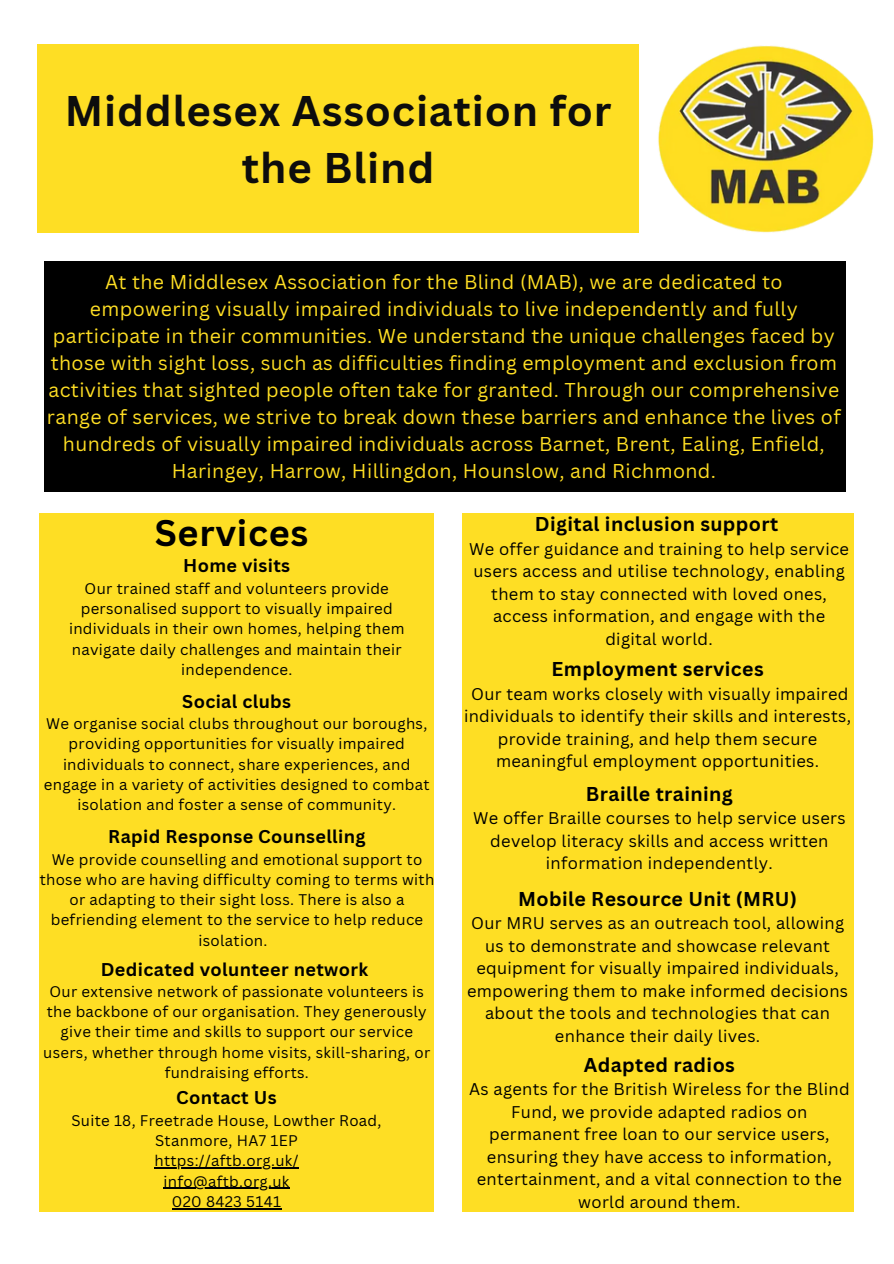
<style>
.page{position:relative;width:894px;height:1264px;background:#fff}
.page>*{position:absolute;margin:0;border:0;box-sizing:border-box;transform-origin:0 0}
.t1{font:700 41.7px/57.3px "Canva Sans";letter-spacing:.02em;color:#0d0d0d;text-align:center}
.t2{font:700 36px "Canva Sans";letter-spacing:.02em;color:#000}
.t3{font:19.5px/27px "Canva Sans";letter-spacing:.02em;color:#fede24;text-align:center}
.t4{font:700 19.5px "Canva Sans";letter-spacing:.02em;color:#000}
.t5{font:700 18px "Canva Sans";letter-spacing:.02em;color:#000}
.t6{font:16.5px/22.5px "Canva Sans";letter-spacing:.02em;color:#000;text-align:center}
.t7{font:15px/20.2px "Canva Sans";letter-spacing:.02em;color:#000;text-align:center}
</style>
<div class="page">
<div style="left:44px;top:261px;width:801px;height:230px;background:#000"></div>
<div style="left:39px;top:513px;width:395px;height:698px;background:#fede24"></div>
<div style="left:462px;top:513px;width:392px;height:698px;background:#fede24"></div>
<div style="left:37px;top:45px;width:601px;height:188px;background:#fede24"></div>
<img style="left:658px;top:45px;width:215px;height:188px">
<hr style="left:154px;top:1167px;width:145px;height:1px;background:#000">
<hr style="left:163px;top:1187px;width:126px;height:1px;background:#000">
<hr style="left:172px;top:1207px;width:109px;height:2px;background:#000">
<p class="t1" style="left:65px;top:81px;width:548px">Middlesex Association for the Blind</p>
<h3 class="t3" style="left:47px;top:267px;width:795px">At the Middlesex Association for the Blind (MAB), we are dedicated to empowering visually impaired individuals to live independently and fully participate in their communities. We understand the unique challenges faced by those with sight loss, such as difficulties finding employment and exclusion from activities that sighted people often take for granted. Through our comprehensive range of services, we strive to break down these barriers and enhance the lives of hundreds of visually impaired individuals across Barnet, Brent, Ealing, Enfield, Haringey, Harrow, Hillingdon, Hounslow, and Richmond.</h3>
<p class="t2" style="left:155px;top:508px;width:155px">Services</p>
<h2 class="t5" style="left:183px;top:553px;width:108px">Home visits</h2>
<p class="t7" style="left:69px;top:578px;width:337px">Our trained staff and volunteers provide personalised support to visually impaired individuals in their own homes, helping them navigate daily challenges and maintain their independence.</p>
<p class="t5" style="left:182px;top:688px;width:110px">Social clubs</p>
<p class="t7" style="left:44px;top:713px;width:387px">We organise social clubs throughout our boroughs, providing opportunities for visually impaired individuals to connect, share experiences, and engage in a variety of activities designed to combat isolation and foster a sense of community.</p>
<p class="t5" style="left:108px;top:824px;width:259px">Rapid Response Counselling</p>
<p class="t7" style="left:40px;top:848px;width:396px">We provide counselling and emotional support to those who are having difficulty coming to terms with or adapting to their sight loss. There is also a befriending element to the service to help reduce isolation.</p>
<p class="t5" style="left:101px;top:956px;width:269px">Dedicated volunteer network</p>
<p class="t7" style="left:43px;top:981px;width:388px">Our extensive network of passionate volunteers is the backbone of our organisation. They generously give their time and skills to support our service users, whether through home visits, skill-sharing, or fundraising efforts.</p>
<p class="t5" style="left:176px;top:1085px;width:102px">Contact Us</p>
<p class="t7" style="left:71px;top:1109px;width:311px">Suite 18, Freetrade House, Lowther Road,<br>Stanmore, HA7 1EP</p>
<p class="t7" style="left:154px;top:1150px;width:145px">https://aftb.org.uk/</p>
<p class="t7" style="left:163px;top:1170px;width:127px">info@aftb.org.uk</p>
<p class="t7" style="left:172px;top:1190px;width:111px">020 8423 5141</p>
<p class="t4" style="left:534px;top:510px;width:245px">Digital inclusion support</p>
<p class="t6" style="left:469px;top:537px;width:381px">We offer guidance and training to help service users access and utilise technology, enabling them to stay connected with loved ones, access information, and engage with the digital world.</p>
<p class="t4" style="left:551px;top:655px;width:214px">Employment services</p>
<p class="t6" style="left:464px;top:682px;width:388px">Our team works closely with visually impaired individuals to identify their skills and interests, provide training, and help them secure meaningful employment opportunities.</p>
<p class="t4" style="left:585px;top:779px;width:148px">Braille training</p>
<p class="t6" style="left:473px;top:806px;width:374px">We offer Braille courses to help service users develop literacy skills and access written information independently.</p>
<p class="t4" style="left:518px;top:884px;width:280px">Mobile Resource Unit (MRU)</p>
<p class="t6" style="left:467px;top:911px;width:382px">Our MRU serves as an outreach tool, allowing us to demonstrate and showcase relevant equipment for visually impaired individuals, empowering them to make informed decisions about the tools and technologies that can enhance their daily lives.</p>
<p class="t4" style="left:583px;top:1050px;width:153px">Adapted radios</p>
<p class="t6" style="left:469px;top:1077px;width:382px">As agents for the British Wireless for the Blind Fund, we provide adapted radios on permanent free loan to our service users, ensuring they have access to information, entertainment, and a vital connection to the world around them.</p>
</div>
